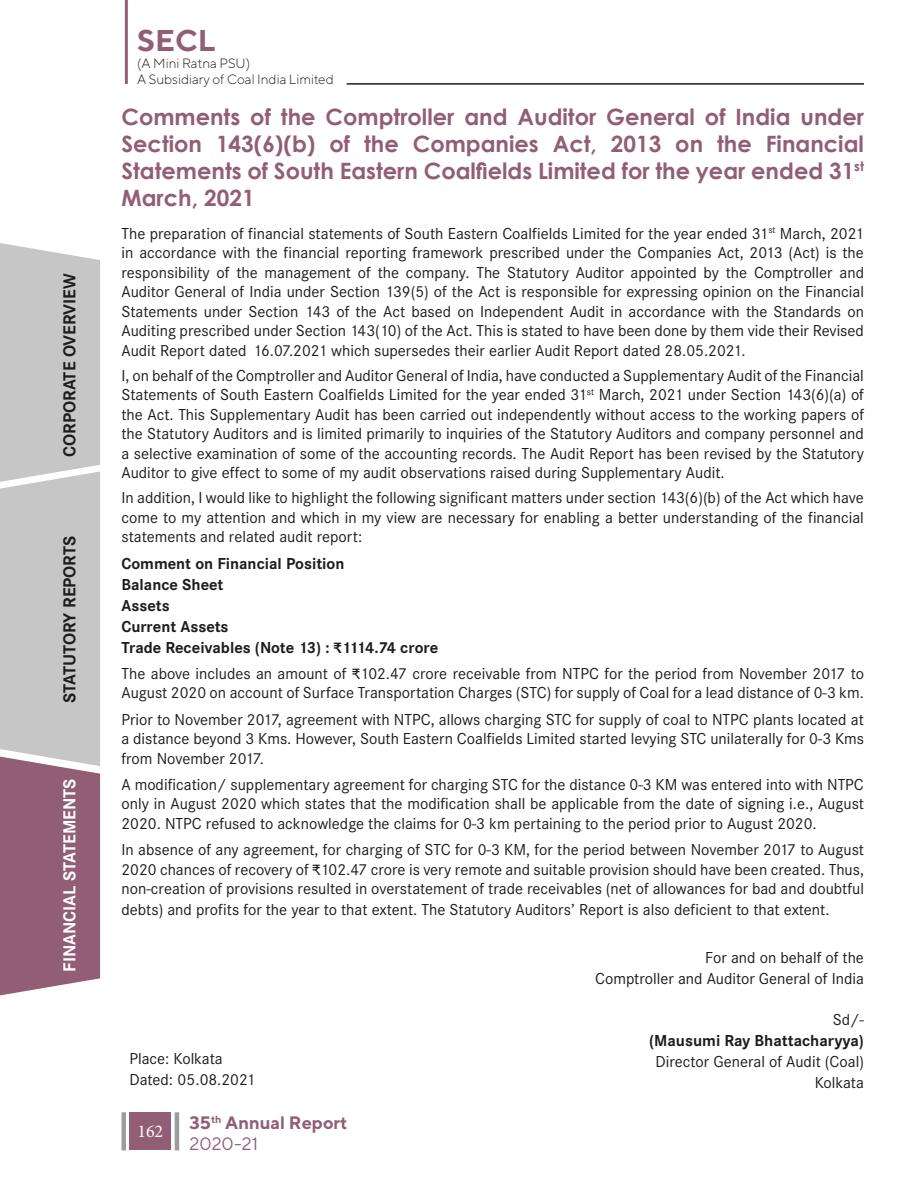
<style>
.page{position:relative;width:918px;height:1188px;background:#fff}
.page>*{position:absolute;margin:0;border:0;box-sizing:border-box;transform-origin:0 0}
.t1{font:700 30px "TT Norms";color:#925e75}
.t2{font:700 22.5px/27px "Century Gothic";color:#925e75;text-align:justify}
.t3{font:700 18px "Corporate S";color:#1d1d1b}
.t4{font:700 18px/21.6px "TT Norms";color:#925e75}
.t5{font:700 18px "Corporate S";color:#fff}
.t6{font:18px "Minion Pro";color:#fff}
.t7{font:16.5px/19.5px "Corporate S";color:#1d1d1b;text-align:justify}
.t8{font:700 16.5px/21px "Corporate S";color:#1d1d1b}
.t9{font:16.5px "Corporate S";color:#231f20}
.t10{font:300 13.5px/16.2px "TT Norms";color:#1d1d1b}
.s1{font-family:"Calibri"}
.s2{font-weight:400}
</style>
<div class="page">
<div style="left:130px;top:1112px;width:41px;height:38px;background:#925e75"></div>
<hr style="left:175px;top:1112px;width:4px;height:38px;background:#9d9d9c">
<hr style="left:122px;top:1112px;width:4px;height:38px;background:#9d9d9c">
<svg style="left:0;top:243px;width:100px;height:753px;background:#b9a9b0"></svg>
<hr style="left:125px;top:0;width:3px;height:84px;background:#925e75">
<hr style="left:347px;top:83px;width:517px;height:2px;background:#1d1d1b">
<p class="t3" style="left:59px;top:457px;width:185px;rotate:-90deg">CORPORATE OVERVIEW</p>
<p class="t3" style="left:59px;top:703px;width:169px;rotate:-90deg">STATUTORY REPORTS</p>
<p class="t5" style="left:59px;top:972px;width:195px;rotate:-90deg">FINANCIAL STATEMENTS</p>
<h1 class="t1" style="left:137px;top:22px;width:80px">SECL</h1>
<p class="t10" style="left:137px;top:55px;width:198px">(A Mini Ratna PSU)<br>A Subsidiary of Coal India Limited</p>
<h2 class="t2" style="left:122px;top:102px;width:744px">Comments of the Comptroller and Auditor General of India under Section 143(6)(b) of the Companies Act, 2013 on the Financial Statements of South Eastern Coalfields Limited for the year ended 31<sup>st </sup>March, 2021</h2>
<p class="t7" style="left:122px;top:224px;width:744px">The preparation of financial statements of South Eastern Coalfields Limited for the year ended 31<sup>st</sup> March, 2021 in accordance with the financial reporting framework prescribed under the Companies Act, 2013 (Act) is the responsibility of the management of the company. The Statutory Auditor appointed by the Comptroller and Auditor General of India under Section 139(5) of the Act is responsible for expressing opinion on the Financial Statements under Section 143 of the Act based on Independent Audit in accordance with the Standards on Auditing prescribed under Section 143(10) of the Act. This is stated to have been done by them vide their Revised Audit Report dated 16.07.2021 which supersedes their earlier Audit Report dated 28.05.2021.</p>
<p class="t7" style="left:122px;top:366px;width:744px">I, on behalf of the Comptroller and Auditor General of India, have conducted a Supplementary Audit of the Financial Statements of South Eastern Coalfields Limited for the year ended 31<sup>st</sup> March, 2021 under Section 143(6)(a) of the Act. This Supplementary Audit has been carried out independently without access to the working papers of the Statutory Auditors and is limited primarily to inquiries of the Statutory Auditors and company personnel and a selective examination of some of the accounting records. The Audit Report has been revised by the Statutory Auditor to give effect to some of my audit observations raised during Supplementary Audit.</p>
<p class="t7" style="left:122px;top:488px;width:744px">In addition, I would like to highlight the following significant matters under section 143(6)(b) of the Act which have come to my attention and which in my view are necessary for enabling a better understanding of the financial statements and related audit report:</p>
<p class="t8" style="left:122px;top:553px;width:318px">Comment on Financial Position<br>Balance Sheet<br>Assets<br>Current Assets<br>Trade Receivables (Note 13) : <span class="s1">₹</span>1114.74 crore</p>
<p class="t7" style="left:122px;top:664px;width:744px">The above includes an amount of <span class="s1">₹</span>102.47 crore receivable from NTPC for the period from November 2017 to<br>August 2020 on account of Surface Transportation Charges (STC) for supply of Coal for a lead distance of 0-3 km.</p>
<p class="t7" style="left:122px;top:710px;width:744px">Prior to November 2017, agreement with NTPC, allows charging STC for supply of coal to NTPC plants located at a distance beyond 3 Kms. However, South Eastern Coalfields Limited started levying STC unilaterally for 0-3 Kms from November 2017.</p>
<p class="t7" style="left:122px;top:775px;width:744px">A modification/ supplementary agreement for charging STC for the distance 0-3 KM was entered into with NTPC only in August 2020 which states that the modification shall be applicable from the date of signing i.e., August 2020. NTPC refused to acknowledge the claims for 0-3 km pertaining to the period prior to August 2020.</p>
<p class="t7" style="left:122px;top:840px;width:744px">In absence of any agreement, for charging of STC for 0-3 KM, for the period between November 2017 to August 2020 chances of recovery of <span class="s1">₹</span>102.47 crore is very remote and suitable provision should have been created. Thus, non-creation of provisions resulted in overstatement of trade receivables (net of allowances for bad and doubtful</p>
<p class="t7" style="left:122px;top:900px;width:710px">debts) and profits for the year to that extent. The Statutory Auditors’ Report is also deficient to that extent.</p>
<p class="t7" style="left:595px;top:947px;width:270px;line-height:21px;text-align:right">For and on behalf of the<br>Comptroller and Auditor General of India</p>
<p class="t9" style="left:833px;top:1011px;width:33px">Sd/-</p>
<p class="t8" style="left:649px;top:1031px;width:216px">(Mausumi Ray Bhattacharyya)</p>
<p class="t7" style="left:656px;top:1051px;width:210px;line-height:21px;text-align:right">Director General of Audit (Coal)<br>Kolkata</p>
<p class="t7" style="left:129px;top:1048px;width:128px;line-height:21px">Place: Kolkata<br>Dated: 05.08.2021</p>
<p class="t4" style="left:190px;top:1111px;width:160px">35<sup>th</sup> Annual Report<br><span class="s2">2020-21</span></p>
<p class="t6" style="left:137px;top:1119px;width:27px">162</p>
</div>
